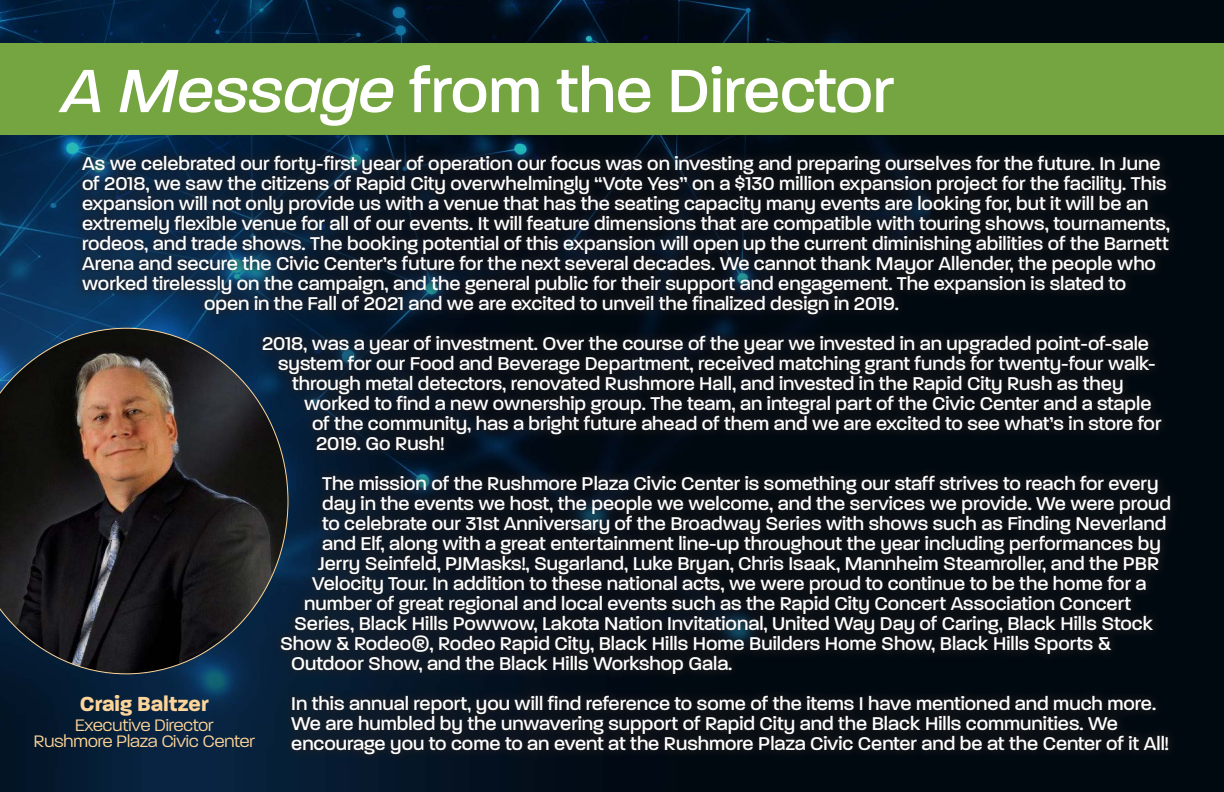
<style>
.page{position:relative;width:1224px;height:792px;background:#fff}
.page>*{position:absolute;margin:0;border:0;box-sizing:border-box;transform-origin:0 0}
.t1{font:500 66px "Paralucent";color:#fff}
.t2{font:700 22px "Paralucent";color:#fed599}
.t3{font:500 20px/20px "Paralucent";color:#fff}
.t4{font:300 18px "Paralucent";color:#fed599}
.s1{font-style:italic}
</style>
<div class="page">
<img style="left:0;top:0;width:1224px;height:792px">
<div style="left:72px;top:145px;width:1109px;height:620px;background:#231f20;opacity:.75"></div>
<svg style="left:0;top:328px;width:288px;height:346px;background:#292729"></svg>
<div style="left:0;top:43px;width:1224px;height:92px;background:#75a540"></div>
<p class="t1" style="left:62px;top:52px;width:834px"><span class="s1">A Message</span> from the Director</p>
<p class="t3" style="left:82px;top:153px;width:1080px">As we celebrated our forty-first year of operation our focus was on investing and preparing ourselves for the future. In June</p>
<p class="t3" style="left:82px;top:173px;width:1086px">of 2018, we saw the citizens of Rapid City overwhelmingly “Vote Yes” on a $130 million expansion project for the facility. This</p>
<p class="t3" style="left:82px;top:193px;width:1068px">expansion will not only provide us with a venue that has the seating capacity many events are looking for, but it will be an</p>
<p class="t3" style="left:82px;top:213px;width:1089px">extremely flexible venue for all of our events. It will feature dimensions that are compatible with touring shows, tournaments,</p>
<p class="t3" style="left:82px;top:233px;width:1088px">rodeos, and trade shows. The booking potential of this expansion will open up the current diminishing abilities of the Barnett</p>
<p class="t3" style="left:82px;top:253px;width:1076px">Arena and secure the Civic Center’s future for the next several decades. We cannot thank Mayor Allender, the people who</p>
<p class="t3" style="left:82px;top:273px;width:1046px">worked tirelessly on the campaign, and the general public for their support and engagement. The expansion is slated to</p>
<p class="t3" style="left:204px;top:293px;width:696px">open in the Fall of 2021 and we are excited to unveil the finalized design in 2019.</p>
<p class="t3" style="left:262px;top:333px;width:889px">2018, was a year of investment. Over the course of the year we invested in an upgraded point-of-sale</p>
<p class="t3" style="left:278px;top:353px;width:879px">system for our Food and Beverage Department, received matching grant funds for twenty-four walk-</p>
<p class="t3" style="left:292px;top:373px;width:833px">through metal detectors, renovated Rushmore Hall, and invested in the Rapid City Rush as they</p>
<p class="t3" style="left:304px;top:393px;width:849px">worked to find a new ownership group. The team, an integral part of the Civic Center and a staple</p>
<p class="t3" style="left:312px;top:413px;width:851px">of the community, has a bright future ahead of them and we are excited to see what’s in store for</p>
<p class="t3" style="left:316px;top:433px;width:130px">2019. Go Rush!</p>
<p class="t3" style="left:322px;top:473px;width:838px">The mission of the Rushmore Plaza Civic Center is something our staff strives to reach for every</p>
<p class="t3" style="left:322px;top:493px;width:851px">day in the events we host, the people we welcome, and the services we provide. We were proud</p>
<p class="t3" style="left:322px;top:513px;width:846px">to celebrate our 31st Anniversary of the Broadway Series with shows such as Finding Neverland</p>
<p class="t3" style="left:322px;top:533px;width:840px">and Elf, along with a great entertainment line-up throughout the year including performances by</p>
<p class="t3" style="left:318px;top:553px;width:843px">Jerry Seinfeld, PJMasks!, Sugarland, Luke Bryan, Chris Isaak, Mannheim Steamroller, and the PBR</p>
<p class="t3" style="left:312px;top:573px;width:836px">Velocity Tour. In addition to these national acts, we were proud to continue to be the home for a</p>
<p class="t3" style="left:304px;top:593px;width:829px">number of great regional and local events such as the Rapid City Concert Association Concert</p>
<p class="t3" style="left:294px;top:613px;width:861px">Series, Black Hills Powwow, Lakota Nation Invitational, United Way Day of Caring, Black Hills Stock</p>
<p class="t3" style="left:280px;top:633px;width:833px">Show &amp; Rodeo®, Rodeo Rapid City, Black Hills Home Builders Home Show, Black Hills Sports &amp;</p>
<p class="t3" style="left:291px;top:653px;width:443px">Outdoor Show, and the Black Hills Workshop Gala.</p>
<p class="t3" style="left:291px;top:693px;width:879px">In this annual report, you will find reference to some of the items I have mentioned and much more.<br>We are humbled by the unwavering support of Rapid City and the Black Hills communities. We encourage you to come to an event at the Rushmore Plaza Civic Center and be at the Center of it All!</p>
<p class="t2" style="left:80px;top:691px;width:130px">Craig Baltzer</p>
<p class="t4" style="left:75px;top:715px;width:140px">Executive Director</p>
<p class="t4" style="left:34px;top:731px;width:223px">Rushmore Plaza Civic Center</p>
</div>
